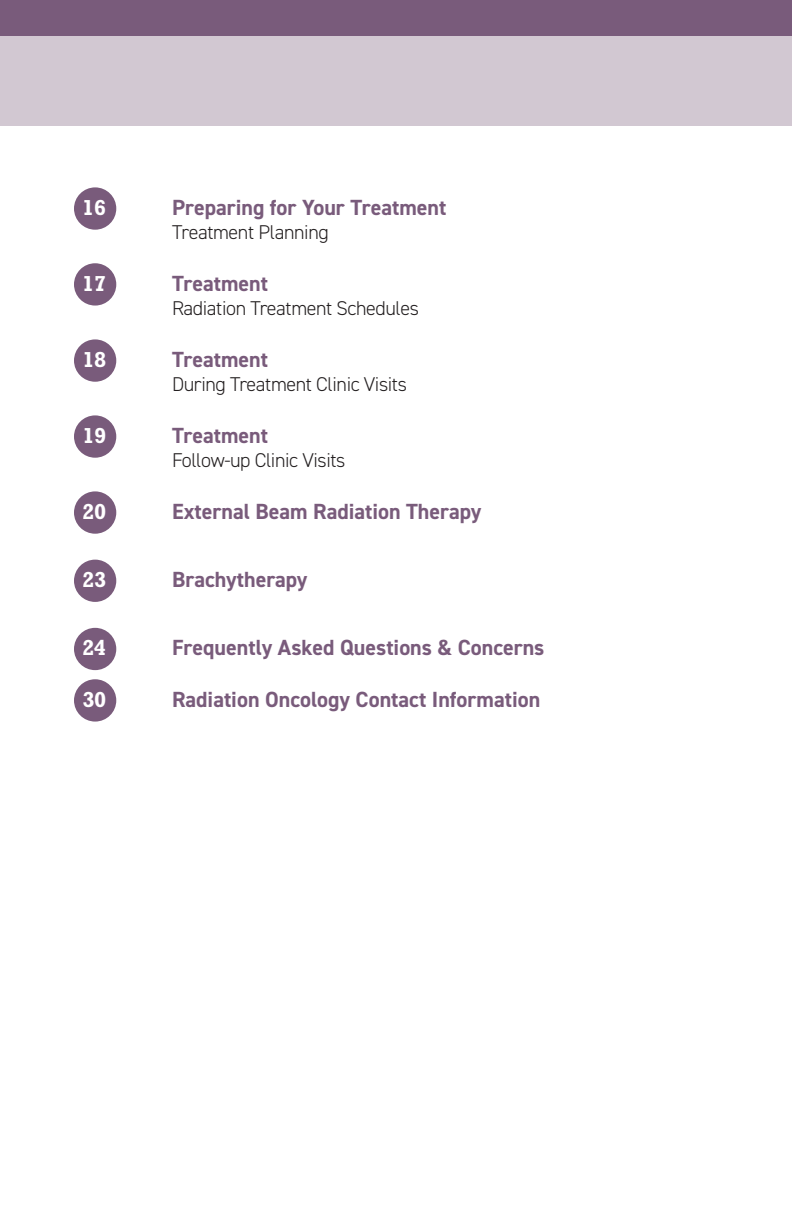
<style>
.page{position:relative;width:792px;height:1224px;background:#fff}
.page>*{position:absolute;margin:0;border:0;box-sizing:border-box;transform-origin:0 0}
.t1{font:700 22px "DIN2014";color:#795b7b}
.t2{font:700 22px "Rockwell Std";letter-spacing:-.025em;color:#fff}
.t3{font:300 20px "DIN2014";letter-spacing:-.02em;color:#231f20}
</style>
<div class="page">
<div style="left:74px;top:679px;width:42px;height:43px;background:#795b7b;border-radius:50%"></div>
<div style="left:74px;top:628px;width:42px;height:42px;background:#795b7b;border-radius:50%"></div>
<div style="left:74px;top:491px;width:42px;height:43px;background:#795b7b;border-radius:50%"></div>
<div style="left:74px;top:415px;width:42px;height:43px;background:#795b7b;border-radius:50%"></div>
<div style="left:74px;top:339px;width:42px;height:43px;background:#795b7b;border-radius:50%"></div>
<div style="left:74px;top:263px;width:42px;height:43px;background:#795b7b;border-radius:50%"></div>
<div style="left:74px;top:187px;width:42px;height:43px;background:#795b7b;border-radius:50%"></div>
<div style="left:74px;top:560px;width:42px;height:42px;background:#795b7b;border-radius:50%"></div>
<div style="left:0;top:0;width:792px;height:36px;background:#795b7b"></div>
<div style="left:0;top:36px;width:792px;height:90px;background:#d2c8d2"></div>
<p class="t2" style="left:82px;top:195px;width:26px">16</p>
<p class="t1" style="left:172px;top:193px;width:276px">Preparing for Your Treatment</p>
<p class="t3" style="left:172px;top:220px;width:158px">Treatment Planning</p>
<p class="t2" style="left:82px;top:271px;width:26px">17</p>
<p class="t1" style="left:172px;top:269px;width:97px">Treatment</p>
<p class="t3" style="left:172px;top:296px;width:248px">Radiation Treatment Schedules</p>
<p class="t2" style="left:83px;top:347px;width:25px">18</p>
<p class="t1" style="left:172px;top:345px;width:97px">Treatment</p>
<p class="t3" style="left:172px;top:372px;width:236px">During Treatment Clinic Visits</p>
<p class="t2" style="left:83px;top:423px;width:25px">19</p>
<p class="t1" style="left:172px;top:421px;width:97px">Treatment</p>
<p class="t3" style="left:172px;top:448px;width:175px">Follow-up Clinic Visits</p>
<p class="t2" style="left:83px;top:499px;width:25px">20</p>
<p class="t1" style="left:172px;top:497px;width:311px">External Beam Radiation Therapy</p>
<p class="t2" style="left:83px;top:567px;width:25px">23</p>
<p class="t1" style="left:172px;top:565px;width:137px">Brachytherapy</p>
<p class="t2" style="left:83px;top:635px;width:25px">24</p>
<p class="t1" style="left:172px;top:633px;width:374px">Frequently Asked Questions &amp; Concerns</p>
<p class="t2" style="left:83px;top:687px;width:25px">30</p>
<p class="t1" style="left:172px;top:685px;width:370px">Radiation Oncology Contact Information</p>
</div>
